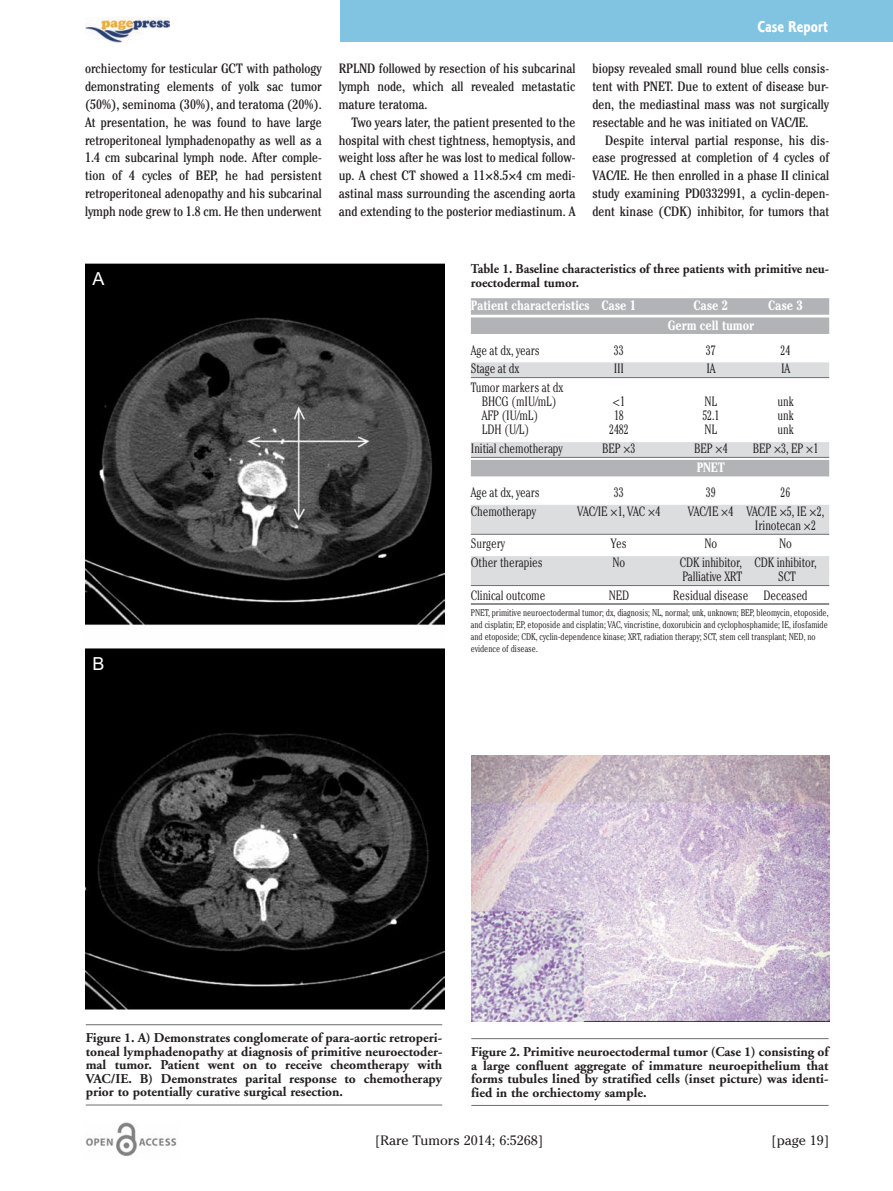
<style>
.page{position:relative;width:893px;height:1191px;background:#fff}
.page>*{position:absolute;margin:0;border:0;box-sizing:border-box;transform-origin:0 0}
.t1{font:18px "Arial";color:#fff}
.t2{font:16.5px "Corinthian Bold Condensed Plain";color:#fff}
.t3{font:condensed 13.5px/17.9px "Cheltenham";color:#231f20;text-align:justify}
.t4{font:700 13.5px/13.5px "Adobe Garamond";color:#231f20;text-align:justify}
.t5{font:300 condensed 13.5px/14.2px "Cheltenham";letter-spacing:-.01em;color:#231f20;scale:.95 1}
.t6{font:700 13.5px/13.5px "Adobe Garamond";color:#231f20;scale:.95 1}
.t7{font:700 condensed 13.5px "Cheltenham";letter-spacing:-.01em;color:#fff;scale:.95 1}
.t8{font:13.5px "Cheltenham";color:#231f20}
.t9{font:300 condensed 9.75px/12px "Cheltenham";color:#231f20;scale:.95 1}
</style>
<div class="page">
<div style="left:340px;top:0;width:553px;height:42px;background:#81c4e2"></div>
<img style="left:86px;top:1123px;width:91px;height:33px">
<img style="left:85px;top:17px;width:85px;height:26px">
<hr style="left:86px;top:1024px;width:356px;height:1px;background:#6c6d70">
<hr style="left:86px;top:1104px;width:356px;height:1px;background:#6c6d70">
<img style="left:85px;top:263px;width:360px;height:746px">
<hr style="left:471px;top:1038px;width:358px;height:1px;background:#6c6d70">
<hr style="left:471px;top:1105px;width:358px;height:1px;background:#6c6d70">
<img style="left:471px;top:755px;width:359px;height:266px">
<div style="left:471px;top:298px;width:358px;height:17px;background:#b2b3b7"></div>
<div style="left:471px;top:317px;width:358px;height:17px;background:#b2b3b7"></div>
<div style="left:471px;top:362px;width:358px;height:15px;background:#dcdddf"></div>
<hr style="left:471px;top:377px;width:358px;height:1px;background:#6c6d70">
<div style="left:471px;top:442px;width:358px;height:15px;background:#dcdddf"></div>
<hr style="left:471px;top:457px;width:358px;height:1px;background:#6c6d70">
<div style="left:471px;top:460px;width:358px;height:16px;background:#b2b3b7"></div>
<div style="left:471px;top:505px;width:358px;height:15px;background:#dcdddf"></div>
<div style="left:471px;top:519px;width:358px;height:15px;background:#dcdddf"></div>
<hr style="left:471px;top:534px;width:358px;height:1px;background:#6c6d70">
<div style="left:471px;top:556px;width:358px;height:15px;background:#dcdddf"></div>
<div style="left:471px;top:570px;width:358px;height:15px;background:#dcdddf"></div>
<hr style="left:471px;top:585px;width:358px;height:1px;background:#6c6d70">
<hr style="left:471px;top:604px;width:358px;height:1px;background:#231f20">
<p class="t3" style="left:85px;top:61px;width:238px">orchiectomy for testicular GCT with pathology demonstrating elements of yolk sac tumor (50%), seminoma (30%), and teratoma (20%).<br>At presentation, he was found to have large retroperitoneal lymphadenopathy as well as a 1.4 cm subcarinal lymph node. After comple&shy;tion of 4 cycles of BEP, he had persistent retroperitoneal adenopathy and his subcarinal lymph node grew to 1.8 cm. He then underwent</p>
<p class="t3" style="left:339px;top:61px;width:238px">RPLND followed by resection of his subcarinal lymph node, which all revealed metastatic mature teratoma.</p>
<p class="t3" style="left:339px;top:114px;width:238px;text-indent:13px">Two years later, the patient presented to the hospital with chest tightness, hemoptysis, and weight loss after he was lost to medical follow&shy;up. A chest CT showed a 11×8.5×4 cm medi&shy;astinal mass surrounding the ascending aorta and extending to the posterior mediastinum. A</p>
<p class="t2" style="left:757px;top:21px;width:72px">Case Report</p>
<p class="t3" style="left:592px;top:61px;width:238px">biopsy revealed small round blue cells consis&shy;tent with PNET. Due to extent of disease bur&shy;den, the mediastinal mass was not surgically resectable and he was initiated on VAC/IE.</p>
<p class="t3" style="left:592px;top:132px;width:238px;text-indent:13px">Despite interval partial response, his dis&shy;ease progressed at completion of 4 cycles of VAC/IE. He then enrolled in a phase II clinical study examining PD0332991, a cyclin-depen&shy;dent kinase (CDK) inhibitor, for tumors that</p>
<h1 class="t1" style="left:92px;top:268px;width:14px">A</h1>
<h1 class="t1" style="left:92px;top:653px;width:14px">B</h1>
<p class="t6" style="left:471px;top:263px;width:379px">Table 1. Baseline characteristics of three patients with primitive neu&shy;roectodermal tumor.</p>
<p class="t7" style="left:471px;top:301px;width:176px">Patient characteristics Case 1</p>
<p class="t7" style="left:693px;top:301px;width:38px">Case 2</p>
<p class="t7" style="left:768px;top:301px;width:38px">Case 3</p>
<p class="t7" style="left:668px;top:320px;width:92px">Germ cell tumor</p>
<p class="t5" style="left:471px;top:344px;width:74px">Age at dx, years</p>
<p class="t5" style="left:614px;top:344px;width:12px">33</p>
<p class="t5" style="left:706px;top:344px;width:12px">37</p>
<p class="t5" style="left:781px;top:344px;width:12px">24</p>
<p class="t5" style="left:471px;top:362px;width:53px">Stage at dx</p>
<p class="t5" style="left:614px;top:362px;width:13px">III</p>
<p class="t5" style="left:706px;top:362px;width:11px">IA</p>
<p class="t5" style="left:781px;top:362px;width:11px">IA</p>
<p class="t5" style="left:471px;top:381px;width:99px;text-align:center">Tumor markers at dx<br>BHCG (mIU/mL)</p>
<p class="t5" style="left:613px;top:395px;width:15px">&lt;1</p>
<p class="t5" style="left:705px;top:395px;width:15px">NL</p>
<p class="t5" style="left:777px;top:395px;width:19px">unk</p>
<p class="t5" style="left:482px;top:410px;width:61px">AFP (IU/mL)</p>
<p class="t5" style="left:614px;top:410px;width:12px">18</p>
<p class="t5" style="left:702px;top:410px;width:20px">52.1</p>
<p class="t5" style="left:777px;top:410px;width:19px">unk</p>
<p class="t5" style="left:482px;top:424px;width:51px">LDH (U/L)</p>
<p class="t5" style="left:609px;top:424px;width:22px">2482</p>
<p class="t5" style="left:705px;top:424px;width:15px">NL</p>
<p class="t5" style="left:777px;top:424px;width:19px">unk</p>
<p class="t5" style="left:471px;top:442px;width:98px">Initial chemotherapy</p>
<p class="t5" style="left:602px;top:442px;width:37px">BEP ×3</p>
<p class="t5" style="left:694px;top:442px;width:37px">BEP ×4</p>
<p class="t5" style="left:753px;top:442px;width:70px">BEP ×3, EP ×1</p>
<p class="t7" style="left:697px;top:463px;width:31px">PNET</p>
<p class="t5" style="left:471px;top:486px;width:74px">Age at dx, years</p>
<p class="t5" style="left:614px;top:486px;width:12px">33</p>
<p class="t5" style="left:706px;top:486px;width:12px">39</p>
<p class="t5" style="left:781px;top:486px;width:12px">26</p>
<p class="t5" style="left:471px;top:505px;width:70px">Chemotherapy</p>
<p class="t5" style="left:577px;top:505px;width:89px">VAC/IE ×1, VAC ×4</p>
<p class="t5" style="left:755px;top:505px;width:74px;text-indent:-67px">VAC/IE ×4 VAC/IE ×5, IE ×2,<br>Irinotecan ×2</p>
<p class="t5" style="left:471px;top:538px;width:38px">Surgery</p>
<p class="t5" style="left:611px;top:538px;width:18px">Yes</p>
<p class="t5" style="left:705px;top:538px;width:15px">No</p>
<p class="t5" style="left:779px;top:538px;width:15px">No</p>
<p class="t5" style="left:471px;top:556px;width:77px">Other therapies</p>
<p class="t5" style="left:613px;top:556px;width:15px">No</p>
<p class="t5" style="left:680px;top:556px;width:146px">CDK inhibitor, CDK inhibitor,<br>Palliative XRT</p>
<p class="t5" style="left:778px;top:570px;width:20px">SCT</p>
<p class="t5" style="left:471px;top:589px;width:80px">Clinical outcome</p>
<p class="t5" style="left:609px;top:589px;width:23px">NED</p>
<p class="t5" style="left:673px;top:589px;width:143px">Residual disease Deceased</p>
<p class="t9" style="left:471px;top:607px;width:378px">PNET, primitive neuroectodermal tumor; dx, diagnosis; NL, normal; unk, unknown; BEP, bleomycin, etoposide, and cisplatin; EP, etoposide and cisplatin; VAC, vincristine, doxorubicin and cyclophosphamide; IE, ifosfamide and etoposide; CDK, cyclin-dependence kinase; XRT, radiation therapy; SCT, stem cell transplant; NED, no evidence of disease.</p>
<p class="t4" style="left:86px;top:1032px;width:358px">Figure 1. A) Demonstrates conglomerate of para-aortic retroperi&shy;toneal lymphadenopathy at diagnosis of primitive neuroectoder&shy;mal tumor. Patient went on to receive cheomtherapy with VAC/IE. B) Demonstrates parital response to chemotherapy prior to potentially curative surgical resection.</p>
<p class="t4" style="left:471px;top:1046px;width:359px">Figure 2. Primitive neuroectodermal tumor (Case 1) consisting of a large confluent aggregate of immature neuroepithelium that forms tubules lined by stratified cells (inset picture) was identi&shy;fied in the orchiectomy sample.</p>
<p class="t8" style="left:375px;top:1132px;width:170px">[Rare Tumors 2014; 6:5268]</p>
<p class="t8" style="left:771px;top:1132px;width:59px">[page 19]</p>
</div>
